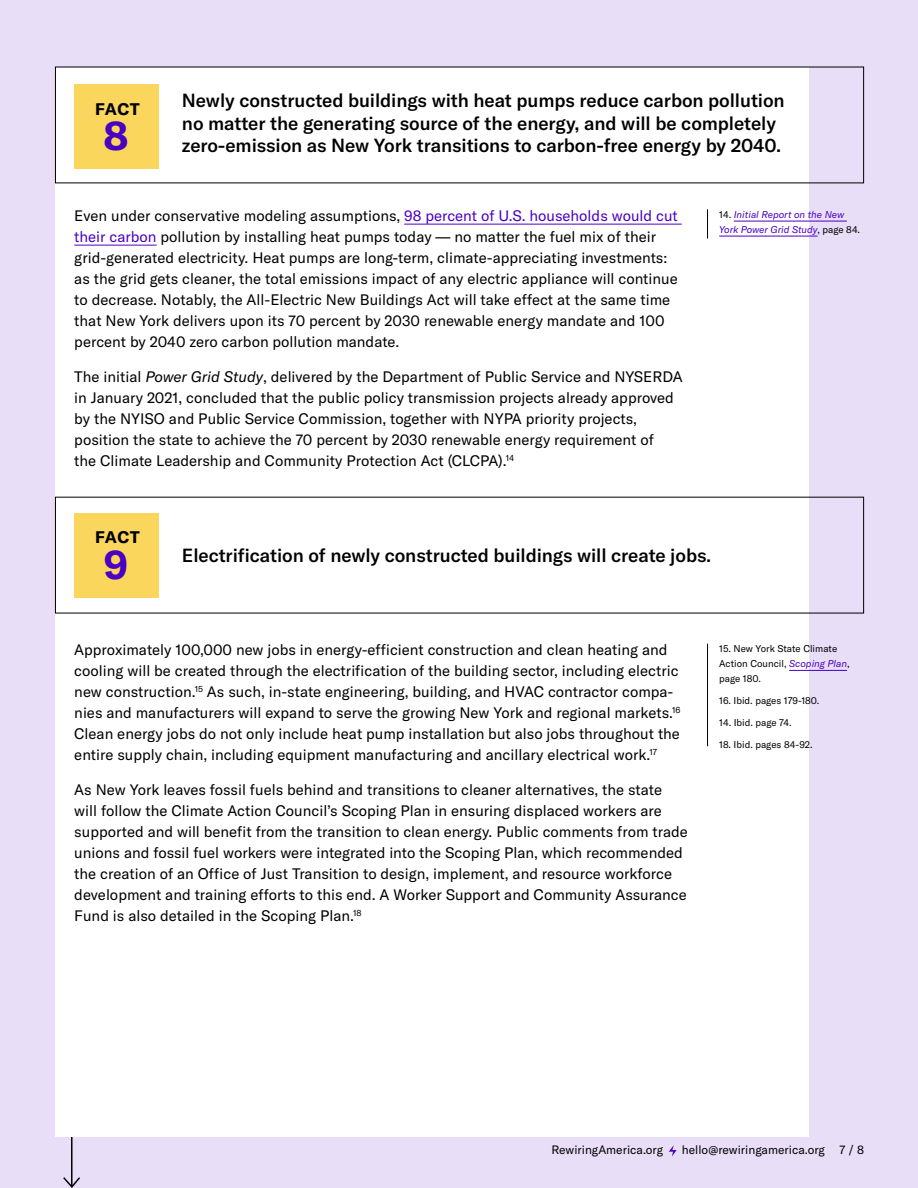
<style>
.page{position:relative;width:918px;height:1188px;background:#e8def7}
.page>*{position:absolute;margin:0;border:0;box-sizing:border-box;transform-origin:0 0}
.t1{font:700 39.6px "GT America";color:#4a00c3}
.t2{font:500 18.75px/22.5px "GT America";letter-spacing:-.005em;color:#000}
.t3{font:700 16.65px "GT America";letter-spacing:.02em;color:#000}
.t4{font:15px/21px "GT America";color:#000}
.t5{font:12px "GT America";color:#000}
.t6{font:9.75px/15px "GT America";color:#000}
.t7{font:italic 9.75px/15px "GT America";color:#4a00c3}
.s1{color:#4a00c3}
.s2{font-style:italic}
.s3{font-style:normal;color:#000}
.s4{font-style:italic;color:#4a00c3}
</style>
<div class="page">
<hr style="left:71px;top:1101px;width:2px;height:86px;background:#000">
<svg style="left:63px;top:1176px;width:17px;height:12px"></svg>
<div style="left:55px;top:67px;width:753px;height:1069px;background:#fff"></div>
<hr style="left:404px;top:224px;width:278px;height:1px;background:#4a00c3">
<hr style="left:74px;top:245px;width:83px;height:1px;background:#4a00c3">
<hr style="left:707px;top:209px;width:1px;height:30px;background:#000">
<hr style="left:734px;top:221px;width:113px;height:1px;background:#4a00c3">
<hr style="left:719px;top:236px;width:99px;height:1px;background:#4a00c3">
<hr style="left:707px;top:644px;width:1px;height:102px;background:#000">
<hr style="left:789px;top:670px;width:58px;height:1px;background:#4a00c3">
<div style="left:74px;top:84px;width:85px;height:85px;background:#fad65c"></div>
<div style="left:74px;top:513px;width:85px;height:84px;background:#fad65c"></div>
<svg style="left:669px;top:1145px;width:8px;height:12px"></svg>
<p class="t3" style="left:95px;top:98px;width:46px">FACT</p>
<h1 class="t1" style="left:104px;top:111px;width:26px">8</h1>
<p class="t2" style="left:182px;top:89px;width:604px">Newly constructed buildings with heat pumps reduce carbon pollution no matter the generating source of the energy, and will be completely zero-emission as New York transitions to carbon-free energy by 2040.</p>
<p class="t4" style="left:74px;top:205px;width:605px">Even under conservative modeling assumptions, <span class="s1">98 percent of U.S. households would cut their carbon</span> pollution by installing heat pumps today — no matter the fuel mix of their grid-generated electricity. Heat pumps are long-term, climate-appreciating investments: as the grid gets cleaner, the total emissions impact of any electric appliance will continue to decrease. Notably, the All-Electric New Buildings Act will take effect at the same time that New York delivers upon its 70 percent by 2030 renewable energy mandate and 100 percent by 2040 zero carbon pollution mandate.</p>
<p class="t4" style="left:74px;top:366px;width:610px">The initial <span class="s2">Power Grid Study</span>, delivered by the Department of Public Service and NYSERDA in January 2021, concluded that the public policy transmission projects already approved by the NYISO and Public Service Commission, together with NYPA priority projects, position the state to achieve the 70 percent by 2030 renewable energy requirement of<br>the Climate Leadership and Community Protection Act (CLCPA).<sup>14</sup></p>
<p class="t7" style="left:719px;top:207px;width:142px"><span class="s3">14.</span> Initial Report on the New<br>York Power Grid Study<span class="s3">, page 84.</span></p>
<p class="t3" style="left:95px;top:527px;width:46px">FACT</p>
<h1 class="t1" style="left:104px;top:540px;width:26px">9</h1>
<p class="t2" style="left:182px;top:544px;width:531px">Electrification of newly constructed buildings will create jobs.</p>
<p class="t4" style="left:74px;top:640px;width:608px">Approximately 100,000 new jobs in energy-efficient construction and clean heating and cooling will be created through the electrification of the building sector, including electric new construction.<sup>15</sup> As such, in-state engineering, building, and HVAC contractor compa&shy;nies and manufacturers will expand to serve the growing New York and regional markets.<sup>16<br></sup>Clean energy jobs do not only include heat pump installation but also jobs throughout the entire supply chain, including equipment manufacturing and ancillary electrical work.<sup>17</sup></p>
<p class="t4" style="left:74px;top:779px;width:615px">As New York leaves fossil fuels behind and transitions to cleaner alternatives, the state will follow the Climate Action Council’s Scoping Plan in ensuring displaced workers are supported and will benefit from the transition to clean energy. Public comments from trade unions and fossil fuel workers were integrated into the Scoping Plan, which recommended the creation of an Office of Just Transition to design, implement, and resource workforce development and training efforts to this end. A Worker Support and Community Assurance Fund is also detailed in the Scoping Plan.<sup>18</sup></p>
<p class="t6" style="left:719px;top:641px;width:132px">15. New York State Climate<br>Action Council, <span class="s4">Scoping Plan</span>, page 180.</p>
<p class="t6" style="left:719px;top:693px;width:102px">16. Ibid. pages 179-180.</p>
<p class="t6" style="left:719px;top:715px;width:74px">14. Ibid. page 74.</p>
<p class="t6" style="left:719px;top:737px;width:95px">18. Ibid. pages 84-92.</p>
<p class="t5" style="left:551px;top:1142px;width:113px">RewiringAmerica.org</p>
<p class="t5" style="left:682px;top:1142px;width:184px">hello@rewiringamerica.org 7 / 8</p>
</div>
